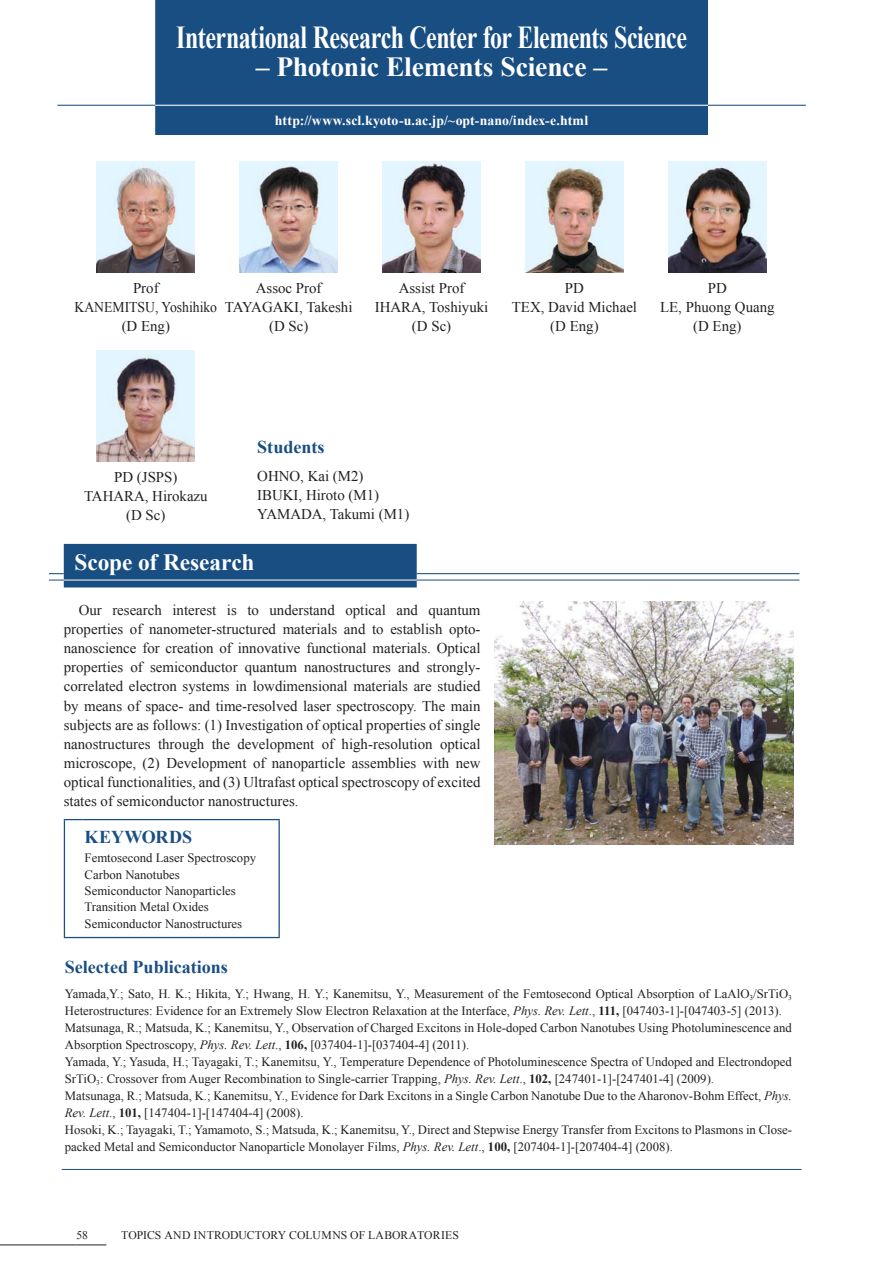
<style>
.page{position:relative;width:893px;height:1263px;background:#fff}
.page>*{position:absolute;margin:0;border:0;box-sizing:border-box;transform-origin:0 0}
.t1{font:700 31.95px "Times New Roman";letter-spacing:-.02em;color:#fff;scale:.75 1}
.t2{font:700 27.6px "Times New Roman";letter-spacing:-.01em;color:#fff}
.t3{font:700 23.4px "Times New Roman";letter-spacing:-.005em;color:#fff}
.t4{font:700 18px "Times New Roman";color:#194e82}
.t5{font:14.85px/19.2px "Times New Roman";color:#231f20;text-align:center}
.t6{font:700 13.8px "Times New Roman";letter-spacing:.005em;color:#fff}
.t7{font:12.75px/17px "Times New Roman";color:#231f20}
.t8{font:11.7px "Times New Roman";letter-spacing:.01em;color:#231f20}
.s1{font-style:italic}
.s2{font-weight:700}
</style>
<div class="page">
<hr style="left:62px;top:1169px;width:739px;height:1px;background:#194e82">
<hr style="left:0;top:1245px;width:77px;height:1px;background:#231f20">
<svg style="left:77px;top:1245px;width:29px;height:1px"></svg>
<hr style="left:417px;top:573px;width:382px;height:1px;background:#194e82">
<div style="left:49px;top:544px;width:368px;height:43px;background:#194e82"></div>
<hr style="left:417px;top:580px;width:382px;height:1px;background:#194e82">
<hr style="left:64px;top:580px;width:353px;height:1px;background:#fff">
<hr style="left:82px;top:819px;width:198px;height:1px;background:#194e82">
<svg style="left:64px;top:819px;width:18px;height:24px"></svg>
<svg style="left:279px;top:820px;width:1px;height:23px"></svg>
<hr style="left:64px;top:843px;width:1px;height:87px;background:#194e82">
<hr style="left:279px;top:843px;width:1px;height:87px;background:#194e82">
<hr style="left:64px;top:937px;width:216px;height:1px;background:#194e82">
<div style="left:155px;top:0;width:553px;height:135px;background:#194e82"></div>
<hr style="left:57px;top:105px;width:98px;height:1px;background:#194e82">
<hr style="left:708px;top:105px;width:98px;height:1px;background:#194e82">
<hr style="left:155px;top:105px;width:553px;height:1px;background:#fff">
<img style="left:97px;top:162px;width:98px;height:110px">
<img style="left:240px;top:162px;width:98px;height:110px">
<img style="left:383px;top:162px;width:97px;height:110px">
<img style="left:526px;top:162px;width:97px;height:110px">
<img style="left:668px;top:162px;width:98px;height:110px">
<img style="left:97px;top:350px;width:98px;height:111px">
<img style="left:495px;top:602px;width:298px;height:242px">
<p class="t1" style="left:176px;top:19px;width:683px">International Research Center for Elements Science</p>
<p class="t2" style="left:256px;top:52px;width:353px">– Photonic Elements Science –</p>
<p class="t6" style="left:275px;top:112px;width:315px">http://www.scl.kyoto-u.ac.jp/~opt-nano/index-e.html</p>
<p class="t5" style="left:75px;top:278px;width:144px">Prof<br>KANEMITSU, Yoshihiko (D Eng)</p>
<p class="t5" style="left:225px;top:278px;width:129px">Assoc Prof<br>TAYAGAKI, Takeshi (D Sc)</p>
<p class="t5" style="left:375px;top:278px;width:115px">Assist Prof<br>IHARA, Toshiyuki (D Sc)</p>
<p class="t5" style="left:512px;top:278px;width:127px">PD<br>TEX, David Michael (D Eng)</p>
<p class="t5" style="left:660px;top:278px;width:116px">PD<br>LE, Phuong Quang (D Eng)</p>
<p class="t5" style="left:84px;top:467px;width:125px">PD (JSPS)<br>TAHARA, Hirokazu (D Sc)</p>
<p class="t4" style="left:257px;top:436px;width:69px">Students</p>
<p class="t5" style="left:257px;top:466px;width:154px;text-align:left">OHNO, Kai (M2)<br>IBUKI, Hiroto (M1)<br>YAMADA, Takumi (M1)</p>
<p class="t3" style="left:74px;top:549px;width:182px">Scope of Research</p>
<p class="t5" style="left:64px;top:600px;width:418px;text-align:justify;text-indent:15px">Our research interest is to understand optical and quantum properties of nanometer-structured materials and to establish opto&shy;nanoscience for creation of innovative functional materials. Optical properties of semiconductor quantum nanostructures and strongly&shy;correlated electron systems in lowdimensional materials are studied by means of space- and time-resolved laser spectroscopy. The main subjects are as follows: (1) Investigation of optical properties of single nanostructures through the development of high-resolution optical microscope, (2) Development of nanoparticle assemblies with new optical functionalities, and (3) Ultrafast optical spectroscopy of excited states of semiconductor nanostructures.</p>
<p class="t4" style="left:85px;top:827px;width:109px">KEYWORDS</p>
<p class="t7" style="left:85px;top:849px;width:173px;line-height:16.5px">Femtosecond Laser Spectroscopy<br>Carbon Nanotubes<br>Semiconductor Nanoparticles<br>Transition Metal Oxides<br>Semiconductor Nanostructures</p>
<p class="t4" style="left:65px;top:957px;width:165px">Selected Publications</p>
<p class="t7" style="left:65px;top:985px;width:729px">Yamada,Y.; Sato, H. K.; Hikita, Y.; Hwang, H. Y.; Kanemitsu, Y., Measurement of the Femtosecond Optical Absorption of LaAlO<sub>3</sub>/SrTiO<sub>3<br></sub>Heterostructures: Evidence for an Extremely Slow Electron Relaxation at the Interface, <span class="s1">Phys. Rev. Lett</span>., <span class="s2">111,</span> [047403-1]-[047403-5] (2013).<br>Matsunaga, R.; Matsuda, K.; Kanemitsu, Y., Observation of Charged Excitons in Hole-doped Carbon Nanotubes Using Photoluminescence and Absorption Spectroscopy, <span class="s1">Phys. Rev. Lett</span>., <span class="s2">106,</span> [037404-1]-[037404-4] (2011).<br>Yamada, Y.; Yasuda, H.; Tayagaki, T.; Kanemitsu, Y., Temperature Dependence of Photoluminescence Spectra of Undoped and Electrondoped SrTiO<sub>3</sub>: Crossover from Auger Recombination to Single-carrier Trapping, <span class="s1">Phys. Rev. Lett</span>., <span class="s2">102,</span> [247401-1]-[247401-4] (2009).<br>Matsunaga, R.; Matsuda, K.; Kanemitsu, Y., Evidence for Dark Excitons in a Single Carbon Nanotube Due to the Aharonov-Bohm Effect, <span class="s1">Phys.<br>Rev. Lett</span>., <span class="s2">101,</span> [147404-1]-[147404-4] (2008).<br>Hosoki, K.; Tayagaki, T.; Yamamoto, S.; Matsuda, K.; Kanemitsu, Y., Direct and Stepwise Energy Transfer from Excitons to Plasmons in Close&shy;packed Metal and Semiconductor Nanoparticle Monolayer Films, <span class="s1">Phys. Rev. Lett</span>., <span class="s2">100,</span> [207404-1]-[207404-4] (2008).</p>
<p class="t8" style="left:77px;top:1229px;width:13px">58</p>
<p class="t8" style="left:121px;top:1229px;width:339px">TOPICS AND INTRODUCTORY COLUMNS OF LABORATORIES</p>
</div>
